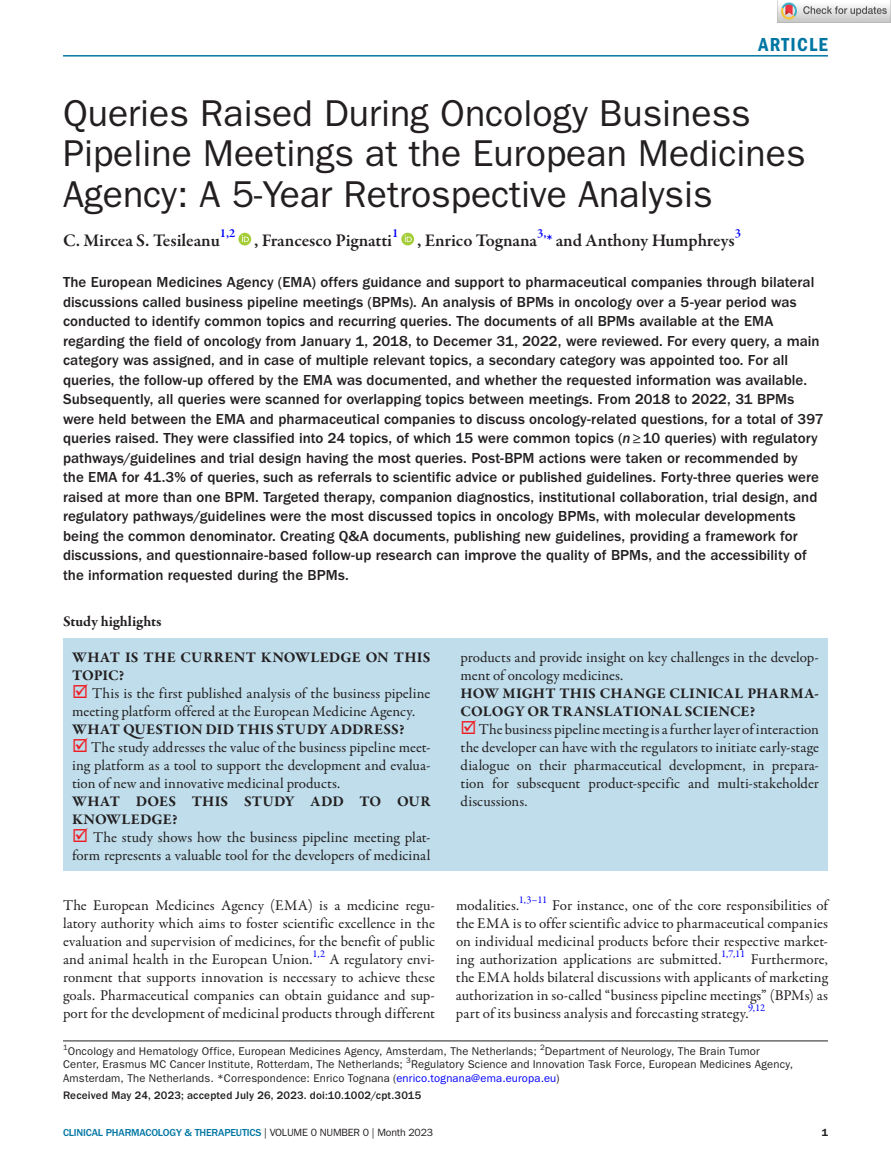
<style>
.page{position:relative;width:891px;height:1175px;background:#fff}
.page>*{position:absolute;margin:0;border:0;box-sizing:border-box;transform-origin:0 0}
.t1{font:37.5px/40.5px "ITC Franklin Gothic Std";color:#231f20}
.t2{font:19.5px "ITC Franklin Gothic Std Dm Cd";letter-spacing:.065em;color:#0076a3}
.t3{font:600 18px "Garamond Premr Pro";letter-spacing:-.005em;color:#231f20}
.t4{font:500 15px/19.5px "ITC Franklin Gothic Std";letter-spacing:.005em;color:#231f20}
.t5{font:15px/18px "Garamond Premr Pro";color:#231f20;text-align:justify}
.t6{font:700 15px/18px "Garamond Premr Pro";letter-spacing:.01em;color:#231f20}
.t7{font:11.25px/13.5px "ITC Franklin Gothic Std";letter-spacing:.015em;color:#231f20}
.t8{font:500 11.25px "ITC Franklin Gothic Std";letter-spacing:.015em;color:#231f20}
.t9{font:500 10.5px "ITC Franklin Gothic Std";letter-spacing:-.015em;color:#0076a3}
.t10{font:10.5px "Garamond Premr Pro";color:#00f}
.t11{font:600 10.5px "ITC Franklin Gothic Std";color:#231f20}
.t12{font:7.8px "ITC Franklin Gothic Std";color:#231f20}
.s1{color:#00f}
.s2{font-family:"ITC Franklin Gothic Std Med It";font-weight:400}
.s3{color:#ee1d23}
.s4{font-weight:400;color:#231f20}
</style>
<div class="page">
<hr style="left:63px;top:55px;width:765px;height:2px;background:#0076a3">
<div style="left:238px;top:233px;width:13px;height:12px;background:#a5cd39;border-radius:50%"></div>
<svg style="left:242px;top:235px;width:7px;height:7px"></svg>
<svg style="left:401px;top:233px;width:13px;height:12px"></svg>
<svg style="left:405px;top:235px;width:7px;height:7px"></svg>
<hr style="left:63px;top:1040px;width:765px;height:1px;background:#231f20">
<div style="left:63px;top:603px;width:765px;height:268px;background:#bfddeb"></div>
<div style="left:51px;top:594px;width:780px;height:43px;background:#fff"></div>
<img style="left:777px;top:0;width:114px;height:22px">
<h2 class="t2" style="left:758px;top:33px;width:71px">ARTICLE</h2>
<h1 class="t1" style="left:63px;top:93px;width:744px">Queries Raised During Oncology Business<br>Pipeline Meetings at the European Medicines<br>Agency: A 5-Year Retrospective Analysis</h1>
<p class="t3" style="left:63px;top:229px;width:679px">C. Mircea S. Tesileanu<sup>1,2</sup> , Francesco Pignatti<sup>1</sup> , Enrico Tognana<sup>3,</sup><span class="s1">*</span> and Anthony Humphreys<sup>3</sup></p>
<p class="t4" style="left:63px;top:273px;width:762px">The European Medicines Agency (EMA) offers guidance and support to pharmaceutical companies through bilateral discussions called business pipeline meetings (BPMs). An analysis of BPMs in oncology over a 5-year period was conducted to identify common topics and recurring queries. The documents of all BPMs available at the EMA regarding the field of oncology from January 1, 2018, to Decemer 31, 2022, were reviewed. For every query, a main category was assigned, and in case of multiple relevant topics, a secondary category was appointed too. For all queries, the follow-up offered by the EMA was documented, and whether the requested information was available.<br>Subsequently, all queries were scanned for overlapping topics between meetings. From 2018 to 2022, 31 BPMs were held between the EMA and pharmaceutical companies to discuss oncology-related questions, for a total of 397 queries raised. They were classified into 24 topics, of which 15 were common topics (<span class="s2">n</span>≥10 queries) with regulatory pathways/guidelines and trial design having the most queries. Post-BPM actions were taken or recommended by<br>the EMA for 41.3% of queries, such as referrals to scientific advice or published guidelines. Forty-three queries were raised at more than one BPM. Targeted therapy, companion diagnostics, institutional collaboration, trial design, and regulatory pathways/guidelines were the most discussed topics in oncology BPMs, with molecular developments being the common denominator. Creating Q&amp;A documents, publishing new guidelines, providing a framework for discussions, and questionnaire-based follow-up research can improve the quality of BPMs, and the accessibility of the information requested during the BPMs.</p>
<p class="t6" style="left:63px;top:612px;width:100px">Study highlights</p>
<p class="t6" style="left:72px;top:648px;width:360px">WHAT IS THE CURRENT KNOWLEDGE ON THIS<br>TOPIC?</p>
<p class="t5" style="left:72px;top:685px;width:360px"><span class="s3">☑</span> This is the first published analysis of the business pipeline meeting platform offered at the European Medicine Agency.</p>
<p class="t6" style="left:72px;top:720px;width:334px">WHAT QUESTION DID THIS STUDY ADDRESS?</p>
<p class="t5" style="left:72px;top:739px;width:360px"><span class="s3">☑</span> The study addresses the value of the business pipeline meet&shy;ing platform as a tool to support the development and evalua&shy;tion of new and innovative medicinal products.</p>
<p class="t6" style="left:72px;top:792px;width:360px">WHAT DOES THIS STUDY ADD TO OUR<br>KNOWLEDGE?</p>
<p class="t5" style="left:72px;top:829px;width:360px"><span class="s3">☑</span> The study shows how the business pipeline meeting plat&shy;form represents a valuable tool for the developers of medicinal</p>
<p class="t5" style="left:461px;top:649px;width:360px">products and provide insight on key challenges in the develop&shy;ment of oncology medicines.</p>
<p class="t6" style="left:461px;top:684px;width:360px">HOW MIGHT THIS CHANGE CLINICAL PHARMA-<br>COLOGY OR TRANSLATIONAL SCIENCE?</p>
<p class="t5" style="left:461px;top:721px;width:360px"><span class="s3">☑</span> The business pipeline meeting is a further layer of interaction the developer can have with the regulators to initiate early-stage dialogue on their pharmaceutical development, in prepara&shy;tion for subsequent product-specific and multi-stakeholder discussions.</p>
<p class="t5" style="left:63px;top:896px;width:374px">The European Medicines Agency (EMA) is a medicine regu&shy;latory authority which aims to foster scientific excellence in the evaluation and supervision of medicines, for the benefit of public and animal health in the European Union.<sup>1,2</sup> A regulatory envi&shy;ronment that supports innovation is necessary to achieve these goals. Pharmaceutical companies can obtain guidance and sup&shy;port for the development of medicinal products through different</p>
<p class="t5" style="left:456px;top:896px;width:65px">modalities.</p>
<p class="t10" style="left:519px;top:893px;width:30px">1,3–11</p>
<p class="t5" style="left:456px;top:896px;width:374px;text-indent:96px">For instance, one of the core responsibilities of the EMA is to offer scientific advice to pharmaceutical companies on individual medicinal products before their respective market&shy;ing authorization applications are submitted.</p>
<p class="t10" style="left:721px;top:947px;width:25px">1,7,11</p>
<p class="t5" style="left:456px;top:950px;width:374px;text-indent:295px">Furthermore, the EMA holds bilateral discussions with applicants of marketing authorization in so-called “business pipeline meetings” (BPMs) as part of its business analysis and forecasting strategy.<sup>9,12</sup></p>
<p class="t12" style="left:63px;top:1042px;width:6px">1</p>
<p class="t7" style="left:68px;top:1044px;width:471px">Oncology and Hematology Office, European Medicines Agency, Amsterdam, The Netherlands;</p>
<p class="t12" style="left:540px;top:1042px;width:6px">2</p>
<p class="t7" style="left:545px;top:1044px;width:216px">Department of Neurology, The Brain Tumor</p>
<p class="t7" style="left:63px;top:1057px;width:341px">Center, Erasmus MC Cancer Institute, Rotterdam, The Netherlands;</p>
<p class="t12" style="left:406px;top:1056px;width:6px">3</p>
<p class="t7" style="left:63px;top:1057px;width:732px;text-indent:348px">Regulatory Science and Innovation Task Force, European Medicines Agency,<br>Amsterdam, The Netherlands. *Correspondence: Enrico Tognana (<span class="s1">enrico.tognana@ema.europa.eu</span>)</p>
<p class="t8" style="left:63px;top:1088px;width:360px">Received May 24, 2023; accepted July 26, 2023. doi:10.1002/cpt.3015</p>
<p class="t9" style="left:63px;top:1126px;width:372px">CLINICAL PHARMACOLOGY &amp; THERAPEUTICS <span class="s4">| VOLUME 0 NUMBER 0 | Month 2023</span></p>
<p class="t11" style="left:822px;top:1125px;width:8px">1</p>
</div>
